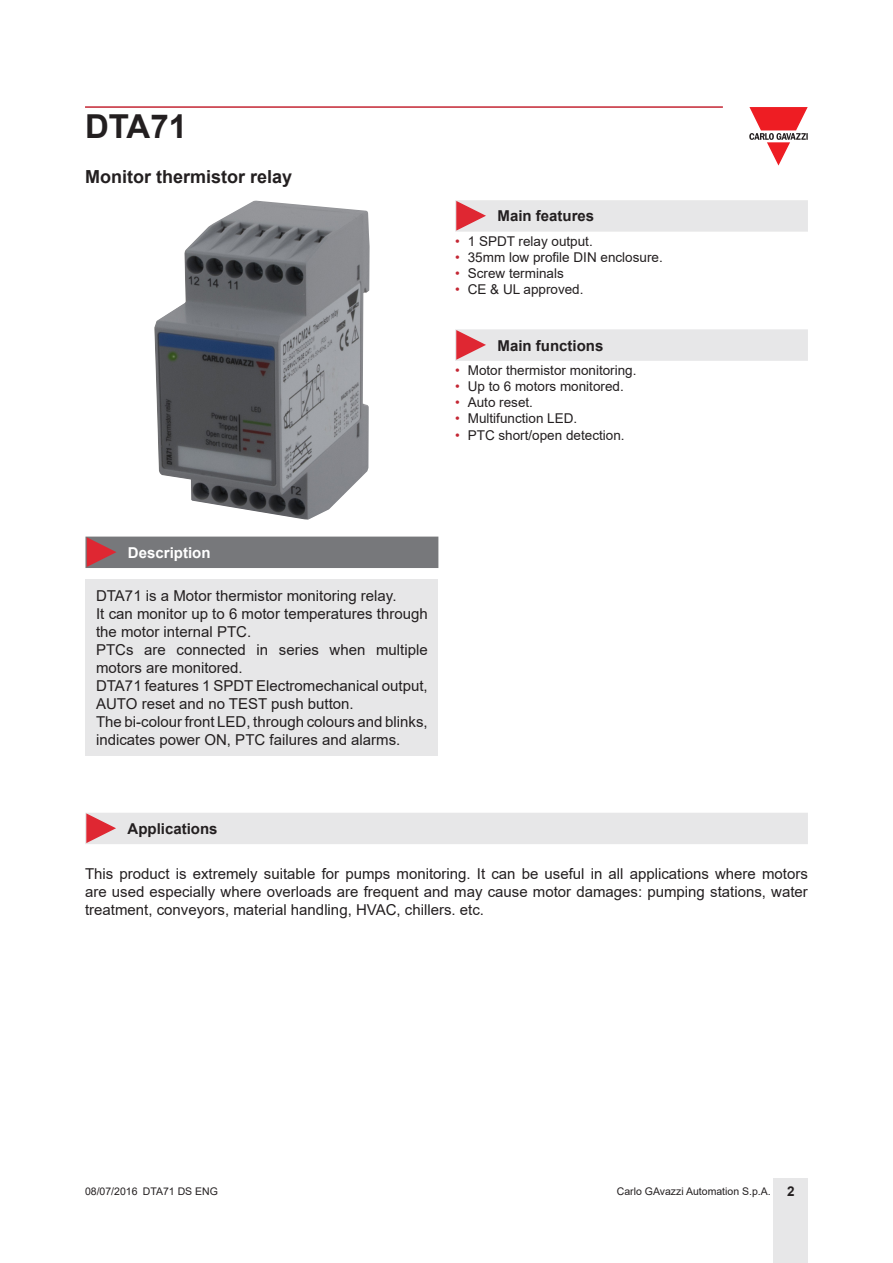
<style>
.page{position:relative;width:893px;height:1263px;background:#fff}
.page>*{position:absolute;margin:0;border:0;box-sizing:border-box;transform-origin:0 0}
.t1{font:700 33px "Arial";color:#231f20}
.t2{font:700 18px "Arial";color:#231f20}
.t3{font:15px/18px "Arial";color:#231f20}
.t4{font:700 15px "Arial";color:#231f20}
.t5{font:700 15px "Arial";color:#fff}
.t6{font:13.5px "Arial";color:#231f20}
.t7{font:10.5px "Arial";color:#231f20}
.s1{color:#c42633}
.s2{font-weight:700;font-size:13.5px}
</style>
<div class="page">
<hr style="left:85px;top:106px;width:638px;height:2px;background:#c42633">
<div style="left:774px;top:1178px;width:34px;height:85px;background:#e7e7e8"></div>
<svg style="left:749px;top:107px;width:59px;height:59px"></svg>
<div style="left:85px;top:580px;width:353px;height:176px;background:#e7e7e8"></div>
<img style="left:154px;top:201px;width:216px;height:319px">
<div style="left:85px;top:537px;width:353px;height:31px;background:#77787b"></div>
<div style="left:455px;top:200px;width:353px;height:32px;background:#e7e7e8"></div>
<div style="left:455px;top:329px;width:353px;height:32px;background:#e7e7e8"></div>
<div style="left:85px;top:813px;width:723px;height:31px;background:#e7e7e8"></div>
<h1 class="t1" style="left:85px;top:114px;width:104px">DTA71</h1>
<p class="t2" style="left:85px;top:170px;width:209px">Monitor thermistor relay</p>
<p class="t4" style="left:497px;top:210px;width:98px">Main features</p>
<p class="t6" style="left:455px;top:236px;width:139px"><span class="s1">•</span> 1 SPDT relay output.</p>
<p class="t6" style="left:455px;top:248px;width:209px"><span class="s1">•</span> 35mm low profile DIN enclosure.</p>
<p class="t6" style="left:455px;top:268px;width:110px"><span class="s1">•</span> Screw terminals</p>
<p class="t6" style="left:455px;top:284px;width:130px"><span class="s1">•</span> CE &amp; UL approved.</p>
<p class="t4" style="left:497px;top:340px;width:107px">Main functions</p>
<p class="t6" style="left:455px;top:365px;width:183px"><span class="s1">•</span> Motor thermistor monitoring.</p>
<p class="t6" style="left:455px;top:381px;width:170px"><span class="s1">•</span> Up to 6 motors monitored.</p>
<p class="t6" style="left:455px;top:397px;width:80px"><span class="s1">•</span> Auto reset.</p>
<p class="t6" style="left:455px;top:414px;width:124px"><span class="s1">•</span> Multifunction LED.</p>
<p class="t6" style="left:455px;top:430px;width:171px"><span class="s1">•</span> PTC short/open detection.</p>
<p class="t5" style="left:128px;top:547px;width:84px">Description</p>
<p class="t3" style="left:96px;top:588px;width:333px">DTA71 is a Motor thermistor monitoring relay.<br>It can monitor up to 6 motor temperatures through the motor internal PTC.<br>PTCs are connected in series when multiple motors are monitored.<br>DTA71 features 1 SPDT Electromechanical output, AUTO reset and no TEST push button.<br>The bi-colour front LED, through colours and blinks, indicates power ON, PTC failures and alarms.</p>
<p class="t4" style="left:128px;top:823px;width:92px">Applications</p>
<p class="t3" style="left:85px;top:866px;width:724px;text-align:justify">This product is extremely suitable for pumps monitoring. It can be useful in all applications where motors are used especially where overloads are frequent and may cause motor damages: pumping stations, water treatment, conveyors, material handling, HVAC, chillers. etc.</p>
<p class="t7" style="left:85px;top:1187px;width:134px">08/07/2016 DTA71 DS ENG</p>
<p class="t7" style="left:617px;top:1187px;width:179px">Carlo GAvazzi Automation S.p.A. <span class="s2">2</span></p>
</div>
